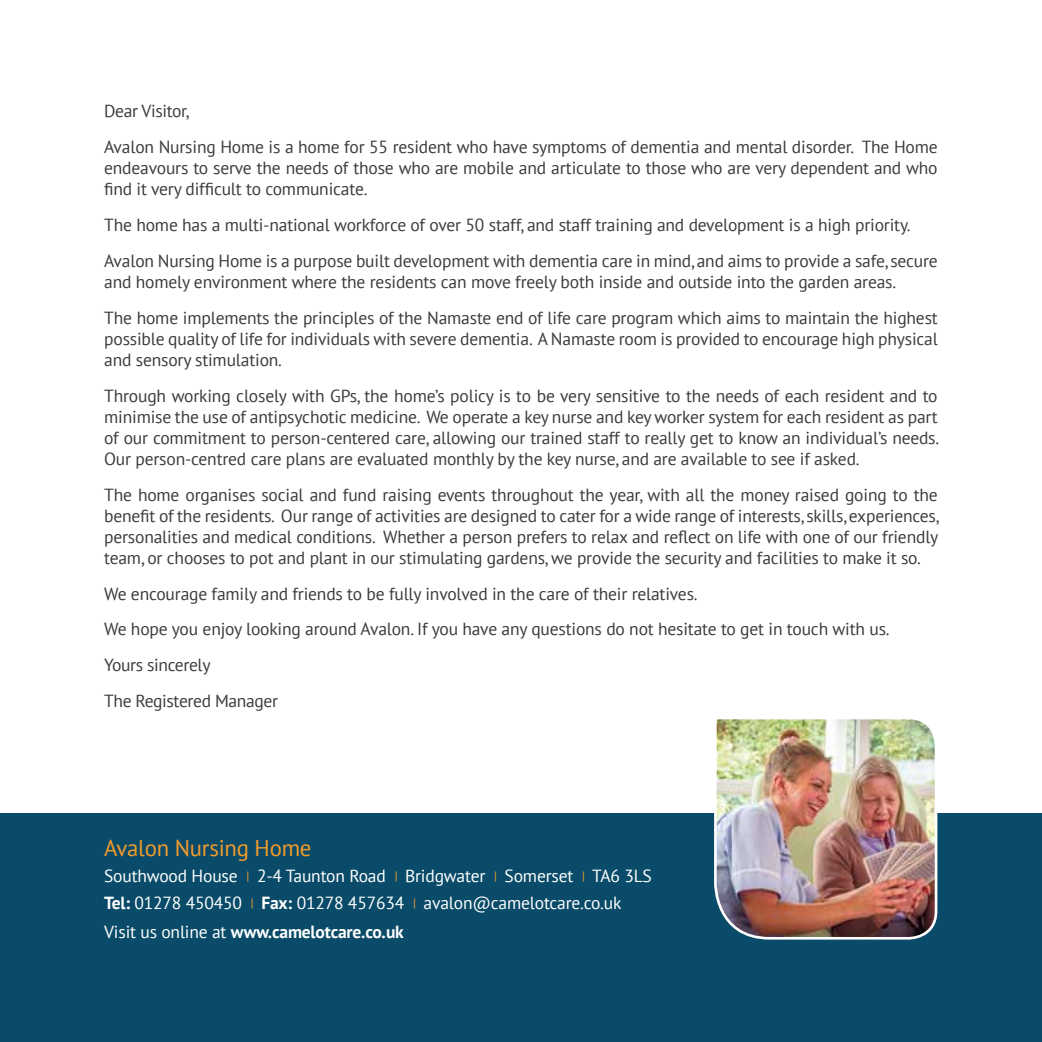
<style>
.page{position:relative;width:1042px;height:1042px;background:#fff}
.page>*{position:absolute;margin:0;border:0;box-sizing:border-box;transform-origin:0 0}
.t1{font:22.75px "PT Sans";letter-spacing:-.01em;color:#f59c2b}
.t2{font:17.5px/21px "PT Sans";letter-spacing:-.01em;color:#3c3c3b}
.t3{font:17.5px/26.2px "PT Sans";letter-spacing:-.01em;color:#fff}
.t4{font:700 17.5px "PT Sans";letter-spacing:-.01em;color:#fff}
.s1{font-size:12.25px;color:#f59c2b}
.s2{font-weight:700}
.s3{font-weight:400}
</style>
<div class="page">
<div style="left:0;top:814px;width:1042px;height:228px;background:#094b68"></div>
<img style="left:713px;top:719px;width:225px;height:221px">
<p class="t2" style="left:104px;top:93px;width:835px;line-height:35.9px">Dear Visitor,<br>Avalon Nursing Home is a home for 55 resident who have symptoms of dementia and mental disorder. The Home</p>
<p class="t2" style="left:104px;top:157px;width:835px">endeavours to serve the needs of those who are mobile and articulate to those who are very dependent and who find it very difficult to communicate.</p>
<p class="t2" style="left:104px;top:207px;width:835px;line-height:35.9px">The home has a multi-national workforce of over 50 staff, and staff training and development is a high priority.<br>Avalon Nursing Home is a purpose built development with dementia care in mind, and aims to provide a safe, secure</p>
<p class="t2" style="left:104px;top:263px;width:835px;line-height:35.9px">and homely environment where the residents can move freely both inside and outside into the garden areas.<br>The home implements the principles of the Namaste end of life care program which aims to maintain the highest</p>
<p class="t2" style="left:104px;top:328px;width:835px">possible quality of life for individuals with severe dementia. A Namaste room is provided to encourage high physical and sensory stimulation.</p>
<p class="t2" style="left:104px;top:385px;width:836px;text-align:justify">Through working closely with GPs, the home’s policy is to be very sensitive to the needs of each resident and to minimise the use of antipsychotic medicine. We operate a key nurse and key worker system for each resident as part of our commitment to person-centered care, allowing our trained staff to really get to know an individual’s needs.<br>Our person-centred care plans are evaluated monthly by the key nurse, and are available to see if asked.</p>
<p class="t2" style="left:104px;top:483px;width:836px;text-align:justify">The home organises social and fund raising events throughout the year, with all the money raised going to the benefit of the residents. Our range of activities are designed to cater for a wide range of interests, skills, experiences, personalities and medical conditions. Whether a person prefers to relax and reflect on life with one of our friendly team, or chooses to pot and plant in our stimulating gardens, we provide the security and facilities to make it so.</p>
<p class="t2" style="left:104px;top:575px;width:787px;line-height:35.9px">We encourage family and friends to be fully involved in the care of their relatives.<br>We hope you enjoy looking around Avalon. If you have any questions do not hesitate to get in touch with us.<br>Yours sincerely<br>The Registered Manager</p>
<h1 class="t1" style="left:104px;top:833px;width:209px">Avalon Nursing Home</h1>
<p class="t3" style="left:104px;top:862px;width:549px">Southwood House <span class="s1">|</span> 2-4 Taunton Road <span class="s1">|</span> Bridgwater <span class="s1">|</span> Somerset <span class="s1">|</span> TA6 3LS<br><span class="s2">Tel:</span> 01278 450450 <span class="s1">|</span> <span class="s2">Fax:</span> 01278 457634 <span class="s1">|</span> avalon@camelotcare.co.uk</p>
<p class="t4" style="left:104px;top:920px;width:301px"><span class="s3">Visit us online at</span> www.camelotcare.co.uk</p>
</div>
